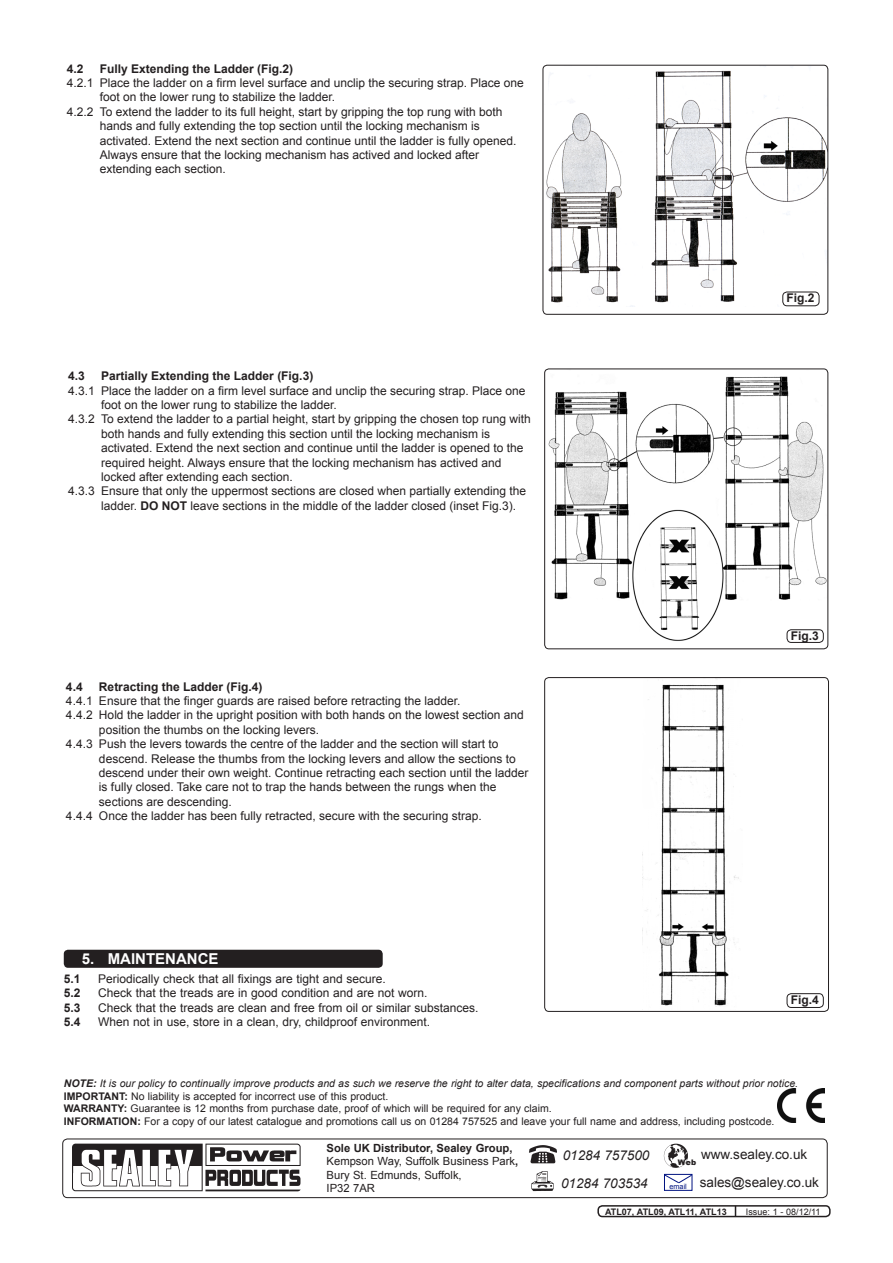
<style>
.page{position:relative;width:893px;height:1263px;background:#fff}
.page>*{position:absolute;margin:0;border:0;box-sizing:border-box;transform-origin:0 0}
.Chapter_Header{font:700 15px "Arial";color:#fff}
.t1{font:13.5px "Arial";color:#231f20}
.t2{font:italic 13.5px "Arial";color:#231f20}
.t3{font:12px/14.4px "Arial";color:#231f20}
.t4{font:700 12px "Arial";color:#231f20}
.t5{font:11.25px/13.5px "Arial";color:#231f20}
.t6{font:10.5px "Arial";color:#231f20}
.t7{font:italic 10.5px "Arial";color:#231f20}
.t8{font:700 9px "Arial";color:#231f20}
.t9{font:9px "Arial";color:#231f20}
.t10{font:900 7.65px "Arial";color:#231f20}
.t11{font:7.35px "Arial";color:#001381}
.s1{font-weight:700}
</style>
<div class="page">
<div style="left:64px;top:950px;width:319px;height:18px;background:#231f20;border-radius:4px"></div>
<img style="left:777px;top:1089px;width:48px;height:34px">
<div style="left:597px;top:1205px;width:234px;height:12px;border:2px solid #231f20;border-radius:4px"></div>
<div style="left:62px;top:1138px;width:766px;height:60px;border:1px solid #231f20;border-radius:5px"></div>
<img style="left:72px;top:1143px;width:229px;height:49px">
<img style="left:531px;top:1171px;width:23px;height:21px">
<img style="left:529px;top:1146px;width:28px;height:18px">
<img style="left:663px;top:1143px;width:26px;height:25px;border-radius:13px">
<div style="left:664px;top:1174px;width:28px;height:17px;border:1px solid #001381"></div>
<svg style="left:664px;top:1174px;width:29px;height:10px"></svg>
<img style="left:543px;top:65px;width:285px;height:242px">
<div style="left:543px;top:65px;width:285px;height:250px;border:1px solid #231f20;border-radius:4px"></div>
<img style="left:545px;top:369px;width:283px;height:273px">
<div style="left:544px;top:369px;width:284px;height:280px;border:1px solid #231f20;border-radius:4px"></div>
<div style="left:782px;top:292px;width:37px;height:14px;border:1px solid #231f20;border-radius:4px"></div>
<div style="left:787px;top:629px;width:37px;height:14px;border:1px solid #231f20;border-radius:4px"></div>
<img style="left:642px;top:684px;width:97px;height:322px">
<div style="left:544px;top:677px;width:285px;height:335px;border:1px solid #231f20;border-radius:4px"></div>
<div style="left:787px;top:993px;width:37px;height:15px;border:1px solid #231f20;border-radius:4px"></div>
<p class="t4" style="left:67px;top:60px;width:18px">4.2</p>
<p class="t4" style="left:100px;top:60px;width:195px">Fully Extending the Ladder (Fig.2)</p>
<p class="t3" style="left:100px;top:76px;width:426px;text-indent:-33px">4.2.1 Place the ladder on a firm level surface and unclip the securing strap. Place one foot on the lower rung to stabilize the ladder.</p>
<p class="t3" style="left:100px;top:105px;width:418px;text-indent:-33px">4.2.2 To extend the ladder to its full height, start by gripping the top rung with both hands and fully extending the top section until the locking mechanism is activated. Extend the next section and continue until the ladder is fully opened.<br>Always ensure that the locking mechanism has actived and locked after extending each section.</p>
<p class="t4" style="left:68px;top:368px;width:18px">4.3</p>
<p class="t4" style="left:101px;top:368px;width:214px">Partially Extending the Ladder (Fig.3)</p>
<p class="t3" style="left:101px;top:383px;width:426px;text-indent:-33px">4.3.1 Place the ladder on a firm level surface and unclip the securing strap. Place one foot on the lower rung to stabilize the ladder.</p>
<p class="t3" style="left:101px;top:412px;width:431px;text-indent:-33px">4.3.2 To extend the ladder to a partial height, start by gripping the chosen top rung with both hands and fully extending this section until the locking mechanism is activated. Extend the next section and continue until the ladder is opened to the required height. Always ensure that the locking mechanism has actived and locked after extending each section.</p>
<p class="t3" style="left:101px;top:484px;width:426px;text-indent:-33px">4.3.3 Ensure that only the uppermost sections are closed when partially extending the ladder. <span class="s1">DO NOT</span> leave sections in the middle of the ladder closed (inset Fig.3).</p>
<p class="t4" style="left:66px;top:678px;width:18px">4.4</p>
<p class="t4" style="left:99px;top:678px;width:165px">Retracting the Ladder (Fig.4)</p>
<p class="t3" style="left:66px;top:694px;width:396px">4.4.1 Ensure that the finger guards are raised before retracting the ladder.</p>
<p class="t3" style="left:99px;top:708px;width:426px;text-indent:-33px">4.4.2 Hold the ladder in the upright position with both hands on the lowest section and position the thumbs on the locking levers.</p>
<p class="t3" style="left:99px;top:737px;width:431px;text-indent:-33px">4.4.3 Push the levers towards the centre of the ladder and the section will start to descend. Release the thumbs from the locking levers and allow the sections to descend under their own weight. Continue retracting each section until the ladder is fully closed. Take care not to trap the hands between the rungs when the sections are descending.</p>
<p class="t3" style="left:66px;top:809px;width:417px">4.4.4 Once the ladder has been fully retracted, secure with the securing strap.</p>
<p class="Chapter_Header" style="left:82px;top:949px;width:138px">5. MAINTENANCE</p>
<p class="t4" style="left:64px;top:971px;width:18px">5.1</p>
<p class="t3" style="left:98px;top:972px;width:289px">Periodically check that all fixings are tight and secure.</p>
<p class="t4" style="left:64px;top:985px;width:18px">5.2</p>
<p class="t3" style="left:98px;top:986px;width:331px">Check that the treads are in good condition and are not worn.</p>
<p class="t4" style="left:64px;top:999px;width:18px">5.3</p>
<p class="t3" style="left:98px;top:1000px;width:382px">Check that the treads are clean and free from oil or similar substances.</p>
<p class="t4" style="left:64px;top:1014px;width:18px">5.4</p>
<p class="t3" style="left:98px;top:1015px;width:333px">When not in use, store in a clean, dry, childproof environment.</p>
<p class="t4" style="left:786px;top:290px;width:30px">Fig.2</p>
<p class="t4" style="left:791px;top:628px;width:30px">Fig.3</p>
<p class="t4" style="left:791px;top:992px;width:30px">Fig.4</p>
<p class="t7" style="left:64px;top:1077px;width:736px"><span class="s1">NOTE:</span> It is our policy to continually improve products and as such we reserve the right to alter data, specifications and component parts without prior notice.</p>
<p class="t6" style="left:64px;top:1089px;width:326px"><span class="s1">IMPORTANT:</span> No liability is accepted for incorrect use of this product.</p>
<p class="t6" style="left:64px;top:1102px;width:489px"><span class="s1">WARRANTY:</span> Guarantee is 12 months from purchase date, proof of which will be required for any claim.</p>
<p class="t6" style="left:64px;top:1114px;width:712px"><span class="s1">INFORMATION:</span> For a copy of our latest catalogue and promotions call us on 01284 757525 and leave your full name and address, including postcode.</p>
<p class="t5" style="left:327px;top:1141px;width:193px"><span class="s1">Sole UK Distributor, Sealey Group,<br></span>Kempson Way, Suffolk Business Park<span class="s1">,<br></span>Bury St. Edmunds, Suffolk,</p>
<p class="t5" style="left:327px;top:1182px;width:50px">IP32 7AR</p>
<p class="t1" style="left:701px;top:1145px;width:108px">www.sealey.co.uk</p>
<p class="t2" style="left:563px;top:1146px;width:88px">01284 757500</p>
<p class="t2" style="left:561px;top:1174px;width:88px">01284 703534</p>
<p class="t1" style="left:700px;top:1173px;width:121px">sales@sealey.co.uk</p>
<p class="t10" style="left:678px;top:1157px;width:20px">Web</p>
<p class="t11" style="left:669px;top:1181px;width:19px">email</p>
<p class="t8" style="left:605px;top:1205px;width:123px">ATL07, ATL09, ATL11, ATL13</p>
<p class="t9" style="left:746px;top:1205px;width:76px">Issue: 1 - 08/12/11</p>
</div>
